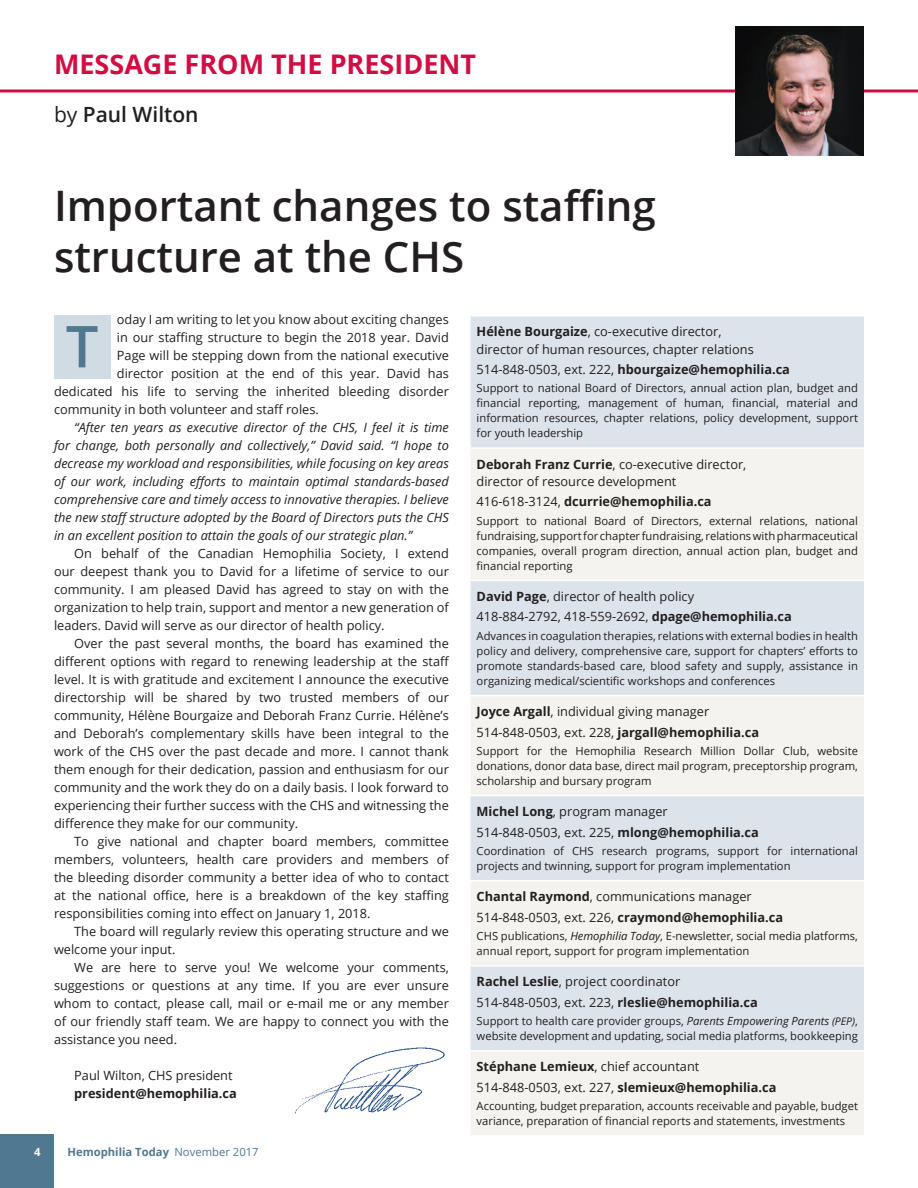
<style>
.page{position:relative;width:918px;height:1188px;background:#fff}
.page>*{position:absolute;margin:0;border:0;box-sizing:border-box;transform-origin:0 0}
.t1{font:600 57.75px "Open Sans";color:#517891}
.t2{font:600 42px/51px "Open Sans";color:#231f20}
.t3{font:700 27px "Open Sans";color:#d20d44}
.t4{font:600 21px "Open Sans";color:#231f20}
.t5{font:12.75px/18px "Open Sans";color:#231f20}
.t6{font:italic 12.75px/18px "Open Sans";color:#231f20;text-align:justify}
.t7{font:700 12.75px/20.5px "Open Sans";color:#231f20}
.t8{font:11.25px/15px "Open Sans";color:#231f20;text-align:justify}
.t9{font:700 11.25px "Open Sans";color:#517891}
.t10{font:700 11.25px "Open Sans";color:#fff}
.s1{font-weight:400}
.s2{font-weight:700}
.s3{font-style:italic}
.s4{font-style:italic;font-size:10.5px}
</style>
<div class="page">
<div style="left:0;top:1134px;width:54px;height:54px;background:#517891"></div>
<div style="left:471px;top:316px;width:393px;height:131px;background:#dde3ea"></div>
<svg style="left:471px;top:449px;width:393px;height:686px;fill:#f5f3ef"></svg>
<hr style="left:469px;top:580px;width:397px;height:1px;background:#fff">
<hr style="left:469px;top:695px;width:397px;height:1px;background:#fff">
<hr style="left:469px;top:795px;width:397px;height:1px;background:#fff">
<hr style="left:469px;top:880px;width:397px;height:1px;background:#fff">
<hr style="left:469px;top:965px;width:397px;height:2px;background:#fff">
<hr style="left:469px;top:1050px;width:397px;height:2px;background:#fff">
<div style="left:54px;top:315px;width:56px;height:64px;background:#d0dbe4"></div>
<hr style="left:0;top:89px;width:918px;height:3px;background:#d20d44">
<img style="left:736px;top:27px;width:128px;height:128px">
<img style="left:295px;top:1047px;width:150px;height:67px">
<h3 class="t3" style="left:54px;top:46px;width:424px">MESSAGE FROM THE PRESIDENT</h3>
<h3 class="t4" style="left:54px;top:100px;width:146px"><span class="s1">by</span> Paul Wilton</h3>
<h2 class="t2" style="left:54px;top:180px;width:603px">Important changes to staffing structure at the CHS</h2>
<p class="t5" style="left:117px;top:310px;width:333px">oday I am writing to let you know about exciting changes</p>
<p class="t5" style="left:117px;top:328px;width:333px">in our staffing structure to begin the 2018 year. David</p>
<p class="t5" style="left:117px;top:346px;width:333px">Page will be stepping down from the national executive</p>
<p class="t5" style="left:117px;top:364px;width:333px">director position at the end of this year. David has</p>
<p class="t5" style="left:54px;top:382px;width:396px">dedicated his life to serving the inherited bleeding disorder</p>
<p class="t5" style="left:54px;top:400px;width:266px">community in both volunteer and staff roles.</p>
<p class="t6" style="left:54px;top:418px;width:396px;text-indent:20px">“After ten years as executive director of the CHS, I feel it is time for change, both personally and collectively,” David said. “I hope to decrease my workload and responsibilities, while focusing on key areas of our work, including efforts to maintain optimal standards-based comprehensive care and timely access to innovative therapies. I believe the new staff structure adopted by the Board of Directors puts the CHS in an excellent position to attain the goals of our strategic plan.”</p>
<p class="t5" style="left:54px;top:544px;width:396px;text-align:justify;text-indent:20px">On behalf of the Canadian Hemophilia Society, I extend our deepest thank you to David for a lifetime of service to our community. I am pleased David has agreed to stay on with the organization to help train, support and mentor a new generation of leaders. David will serve as our director of health policy.</p>
<p class="t5" style="left:54px;top:634px;width:397px;text-align:justify;text-indent:20px">Over the past several months, the board has examined the different options with regard to renewing leadership at the staff level. It is with gratitude and excitement I announce the executive directorship will be shared by two trusted members of our community, Hélène Bourgaize and Deborah Franz Currie. Hélène’s and Deborah’s complementary skills have been integral to the work of the CHS over the past decade and more. I cannot thank them enough for their dedication, passion and enthusiasm for our community and the work they do on a daily basis. I look forward to experiencing their further success with the CHS and witnessing the difference they make for our community.</p>
<p class="t5" style="left:54px;top:832px;width:396px;text-align:justify;text-indent:20px">To give national and chapter board members, committee members, volunteers, health care providers and members of the bleeding disorder community a better idea of who to contact at the national office, here is a breakdown of the key staffing responsibilities coming into effect on January 1, 2018.</p>
<p class="t5" style="left:54px;top:922px;width:396px;text-indent:20px">The board will regularly review this operating structure and we welcome your input.</p>
<p class="t5" style="left:54px;top:958px;width:396px;text-align:justify;text-indent:20px">We are here to serve you! We welcome your comments, suggestions or questions at any time. If you are ever unsure whom to contact, please call, mail or e-mail me or any member of our friendly staff team. We are happy to connect you with the assistance you need.</p>
<p class="t5" style="left:74px;top:1066px;width:160px">Paul Wilton, CHS president</p>
<p class="t7" style="left:74px;top:1083px;width:164px">president@hemophilia.ca</p>
<h1 class="t1" style="left:66px;top:307px;width:34px">T</h1>
<p class="t10" style="left:34px;top:1144px;width:8px">4</p>
<p class="t9" style="left:68px;top:1144px;width:193px">Hemophilia Today <span class="s1">November 2017</span></p>
<p class="t5" style="left:477px;top:323px;width:279px;line-height:17.2px"><span class="s2">Hélène Bourgaize</span>, co-executive director, director of human resources, chapter relations</p>
<p class="t7" style="left:477px;top:359px;width:315px"><span class="s1">514-848-0503, ext. 222,</span> hbourgaize@hemophilia.ca</p>
<p class="t8" style="left:477px;top:380px;width:383px">Support to national Board of Directors, annual action plan, budget and financial reporting, management of human, financial, material and information resources, chapter relations, policy development, support for youth leadership</p>
<p class="t5" style="left:477px;top:455px;width:271px;line-height:17.2px"><span class="s2">Deborah Franz Currie</span>, co-executive director, director of resource development</p>
<p class="t7" style="left:477px;top:491px;width:237px"><span class="s1">416-618-3124,</span> dcurrie@hemophilia.ca</p>
<p class="t8" style="left:477px;top:513px;width:383px">Support to national Board of Directors, external relations, national fundraising, support for chapter fundraising, relations with pharmaceutical companies, overall program direction, annual action plan, budget and financial reporting</p>
<p class="t5" style="left:477px;top:586px;width:317px;line-height:20.5px"><span class="s2">David Page</span>, director of health policy<br>418-884-2792, 418-559-2692, <span class="s2">dpage@hemophilia.ca</span></p>
<p class="t8" style="left:477px;top:628px;width:383px">Advances in coagulation therapies, relations with external bodies in health policy and delivery, comprehensive care, support for chapters’ efforts to promote standards-based care, blood safety and supply, assistance in organizing medical/scientific workshops and conferences</p>
<p class="t5" style="left:477px;top:701px;width:284px;line-height:20.5px"><span class="s2">Joyce Argall</span>, individual giving manager<br>514-848-0503, ext. 228, <span class="s2">jargall@hemophilia.ca</span></p>
<p class="t8" style="left:477px;top:743px;width:383px">Support for the Hemophilia Research Million Dollar Club, website donations, donor data base, direct mail program, preceptorship program, scholarship and bursary program</p>
<p class="t5" style="left:477px;top:801px;width:284px;line-height:20.5px"><span class="s2">Michel Long</span>, program manager<br>514-848-0503, ext. 225, <span class="s2">mlong@hemophilia.ca</span></p>
<p class="t8" style="left:477px;top:843px;width:383px">Coordination of CHS research programs, support for international projects and twinning, support for program implementation</p>
<p class="t5" style="left:477px;top:886px;width:308px;line-height:20.5px"><span class="s2">Chantal Raymond</span>, communications manager<br>514-848-0503, ext. 226, <span class="s2">craymond@hemophilia.ca</span></p>
<p class="t8" style="left:477px;top:928px;width:383px">CHS publications, <span class="s3">Hemophilia Today</span>, E-newsletter, social media platforms, annual report, support for program implementation</p>
<p class="t5" style="left:477px;top:971px;width:283px;line-height:20.5px"><span class="s2">Rachel Leslie</span>, project coordinator<br>514-848-0503, ext. 223, <span class="s2">rleslie@hemophilia.ca</span></p>
<p class="t8" style="left:477px;top:1013px;width:383px">Support to health care provider groups, <span class="s3">Parents Empowering Parents</span> <span class="s4">(PEP)</span>, website development and updating, social media platforms, bookkeeping</p>
<p class="t7" style="left:477px;top:1056px;width:301px">Stéphane Lemieux<span class="s1">, chief accountant<br>514-848-0503, ext. 227,</span> slemieux@hemophilia.ca</p>
<p class="t8" style="left:477px;top:1098px;width:383px">Accounting, budget preparation, accounts receivable and payable, budget variance, preparation of financial reports and statements, investments</p>
</div>
